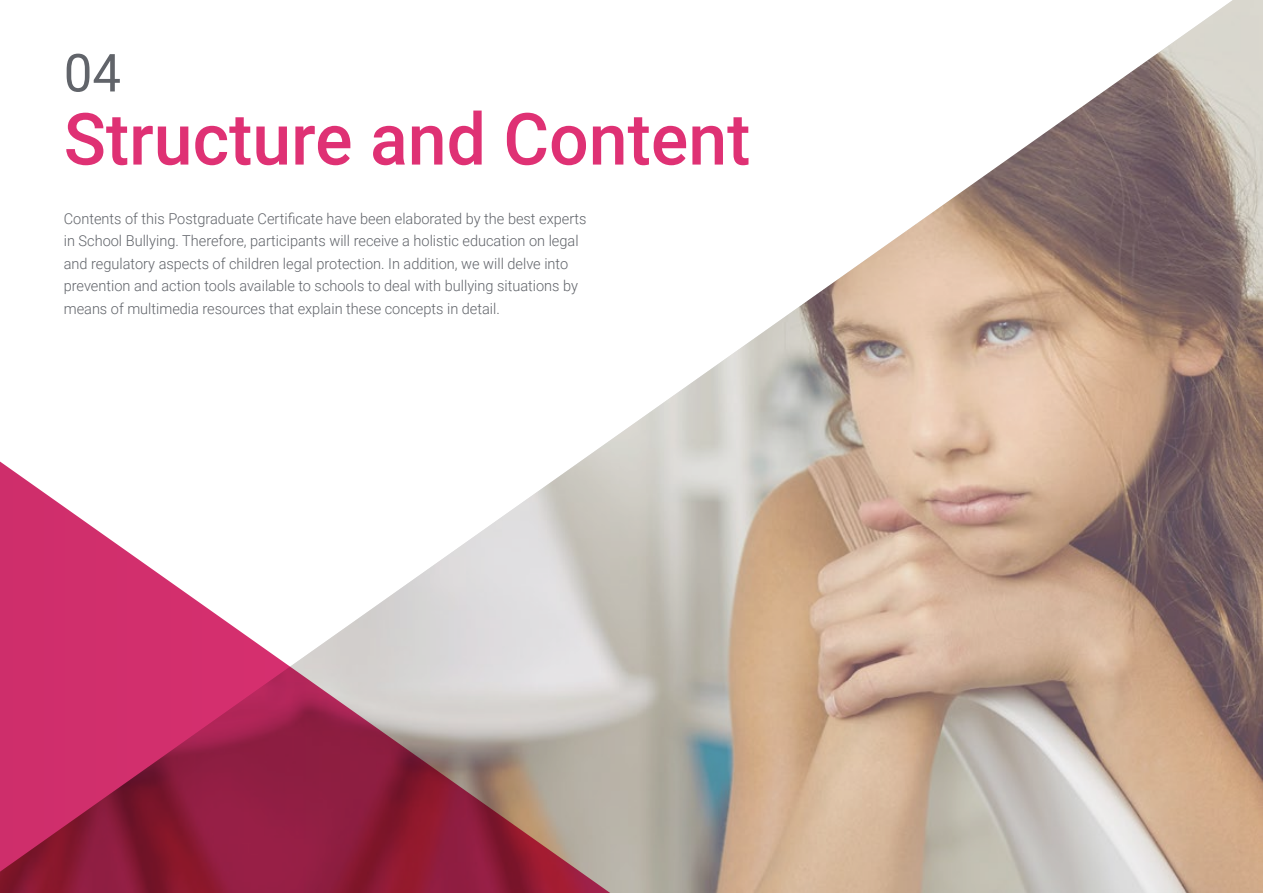
<style>
.page{position:relative;width:1263px;height:893px;background:#fff}
.page>*{position:absolute;margin:0;border:0;box-sizing:border-box;transform-origin:0 0}
.t1{font:500 72px "Roboto";color:#df3174}
.t2{font:52.5px "Roboto";color:#61646a}
.t3{font:300 15px/22.5px "Roboto";color:#61646a}
</style>
<div class="page">
<img style="left:602px;top:0;width:661px;height:893px">
<svg style="left:0;top:446px;width:640px;height:447px"></svg>
<h2 class="t2" style="left:64px;top:36px;width:59px">04</h2>
<h1 class="t1" style="left:64px;top:89px;width:688px">Structure and Content</h1>
<p class="t3" style="left:64px;top:207px;width:524px">Contents of this Postgraduate Certificate have been elaborated by the best experts in School Bullying. Therefore, participants will receive a holistic education on legal and regulatory aspects of children legal protection. In addition, we will delve into prevention and action tools available to schools to deal with bullying situations by means of multimedia resources that explain these concepts in detail.</p>
</div>
